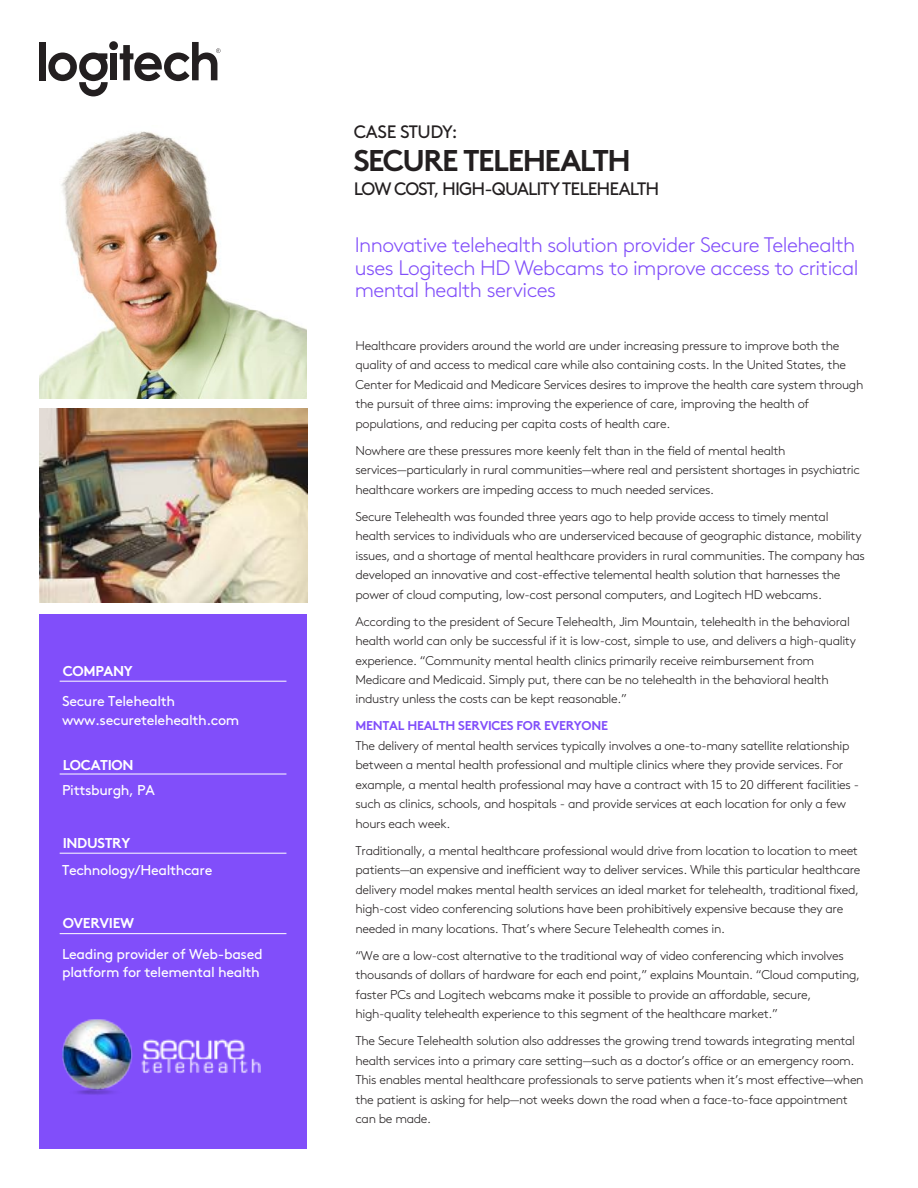
<style>
.page{position:relative;width:918px;height:1188px;background:#fff}
.page>*{position:absolute;margin:0;border:0;box-sizing:border-box;transform-origin:0 0}
.t1{font:700 30px "Brown Std";letter-spacing:-.05em;color:#231f20}
.t2{font:300 21px/22.5px "Brown Std";letter-spacing:-.025em;color:#814efa}
.t3{font:18px "Brown Std";letter-spacing:-.05em;color:#231f20}
.t4{font:18px "Brown Std";letter-spacing:-.025em;color:#231f20}
.t5{font:14.25px/18.8px "Brown Std";letter-spacing:-.025em;color:#fff}
.t6{font:700 14.25px "Brown Std";letter-spacing:-.025em;color:#fff}
.t7{font:300 12.75px/19.5px "Brown Std";letter-spacing:-.025em;color:#231f20}
.t8{font:700 12.75px "Brown Std";letter-spacing:-.025em;color:#814efa}
</style>
<div class="page">
<div style="left:39px;top:615px;width:268px;height:534px;background:#814efa"></div>
<hr style="left:60px;top:681px;width:226px;height:1px;background:#fff">
<hr style="left:60px;top:774px;width:226px;height:1px;background:#fff">
<hr style="left:60px;top:853px;width:226px;height:1px;background:#fff">
<hr style="left:60px;top:933px;width:226px;height:1px;background:#fff">
<div style="left:39px;top:42px;width:7px;height:38px;background:#231f20"></div>
<div style="left:110px;top:53px;width:7px;height:27px;background:#231f20"></div>
<svg style="left:48px;top:53px;width:60px;height:43px"></svg>
<svg style="left:120px;top:42px;width:101px;height:39px"></svg>
<div style="left:109px;top:41px;width:9px;height:9px;background:#231f20;border-radius:50%"></div>
<img style="left:39px;top:131px;width:268px;height:267px">
<img style="left:39px;top:409px;width:268px;height:194px">
<img style="left:62px;top:1019px;width:198px;height:76px">
<p class="t6" style="left:63px;top:662px;width:72px">COMPANY</p>
<p class="t5" style="left:62px;top:692px;width:179px">Secure Telehealth www.securetelehealth.com</p>
<p class="t6" style="left:63px;top:756px;width:72px">LOCATION</p>
<p class="t5" style="left:62px;top:781px;width:94px">Pittsburgh, PA</p>
<p class="t6" style="left:63px;top:834px;width:69px">INDUSTRY</p>
<p class="t5" style="left:62px;top:861px;width:152px">Technology/Healthcare</p>
<p class="t6" style="left:63px;top:915px;width:73px">OVERVIEW</p>
<p class="t5" style="left:62px;top:944px;width:202px">Leading provider of Web-based platform for telemental health</p>
<h3 class="t4" style="left:354px;top:121px;width:106px">CASE STUDY:</h3>
<h1 class="t1" style="left:354px;top:142px;width:279px">SECURE TELEHEALTH</h1>
<h3 class="t3" style="left:354px;top:178px;width:307px">LOW COST, HIGH-QUALITY TELEHEALTH</h3>
<h2 class="t2" style="left:355px;top:234px;width:505px">Innovative telehealth solution provider Secure Telehealth uses Logitech HD Webcams to improve access to critical mental health services</h2>
<p class="t7" style="left:356px;top:336px;width:509px">Healthcare providers around the world are under increasing pressure to improve both the quality of and access to medical care while also containing costs. In the United States, the Center for Medicaid and Medicare Services desires to improve the health care system through the pursuit of three aims: improving the experience of care, improving the health of populations, and reducing per capita costs of health care.</p>
<p class="t7" style="left:356px;top:441px;width:506px">Nowhere are these pressures more keenly felt than in the field of mental health services—particularly in rural communities—where real and persistent shortages in psychiatric healthcare workers are impeding access to much needed services.</p>
<p class="t7" style="left:356px;top:507px;width:511px">Secure Telehealth was founded three years ago to help provide access to timely mental health services to individuals who are underserviced because of geographic distance, mobility issues, and a shortage of mental healthcare providers in rural communities. The company has developed an innovative and cost-effective telemental health solution that harnesses the power of cloud computing, low-cost personal computers, and Logitech HD webcams.</p>
<p class="t7" style="left:356px;top:612px;width:502px">According to the president of Secure Telehealth, Jim Mountain, telehealth in the behavioral health world can only be successful if it is low-cost, simple to use, and delivers a high-quality experience. “Community mental health clinics primarily receive reimbursement from Medicare and Medicaid. Simply put, there can be no telehealth in the behavioral health industry unless the costs can be kept reasonable.”</p>
<p class="t8" style="left:356px;top:718px;width:254px">MENTAL HEALTH SERVICES FOR EVERYONE</p>
<p class="t7" style="left:356px;top:736px;width:505px">The delivery of mental health services typically involves a one-to-many satellite relationship between a mental health professional and multiple clinics where they provide services. For example, a mental health professional may have a contract with 15 to 20 different facilities - such as clinics, schools, and hospitals - and provide services at each location for only a few hours each week.</p>
<p class="t7" style="left:356px;top:841px;width:507px">Traditionally, a mental healthcare professional would drive from location to location to meet patients—an expensive and inefficient way to deliver services. While this particular healthcare delivery model makes mental health services an ideal market for telehealth, traditional fixed, high-cost video conferencing solutions have been prohibitively expensive because they are needed in many locations. That’s where Secure Telehealth comes in.</p>
<p class="t7" style="left:356px;top:946px;width:506px">“We are a low-cost alternative to the traditional way of video conferencing which involves thousands of dollars of hardware for each end point,” explains Mountain. “Cloud computing, faster PCs and Logitech webcams make it possible to provide an affordable, secure, high-quality telehealth experience to this segment of the healthcare market.”</p>
<p class="t7" style="left:356px;top:1031px;width:510px">The Secure Telehealth solution also addresses the growing trend towards integrating mental health services into a primary care setting—such as a doctor’s office or an emergency room.<br>This enables mental healthcare professionals to serve patients when it’s most effective—when the patient is asking for help—not weeks down the road when a face-to-face appointment can be made.</p>
</div>
